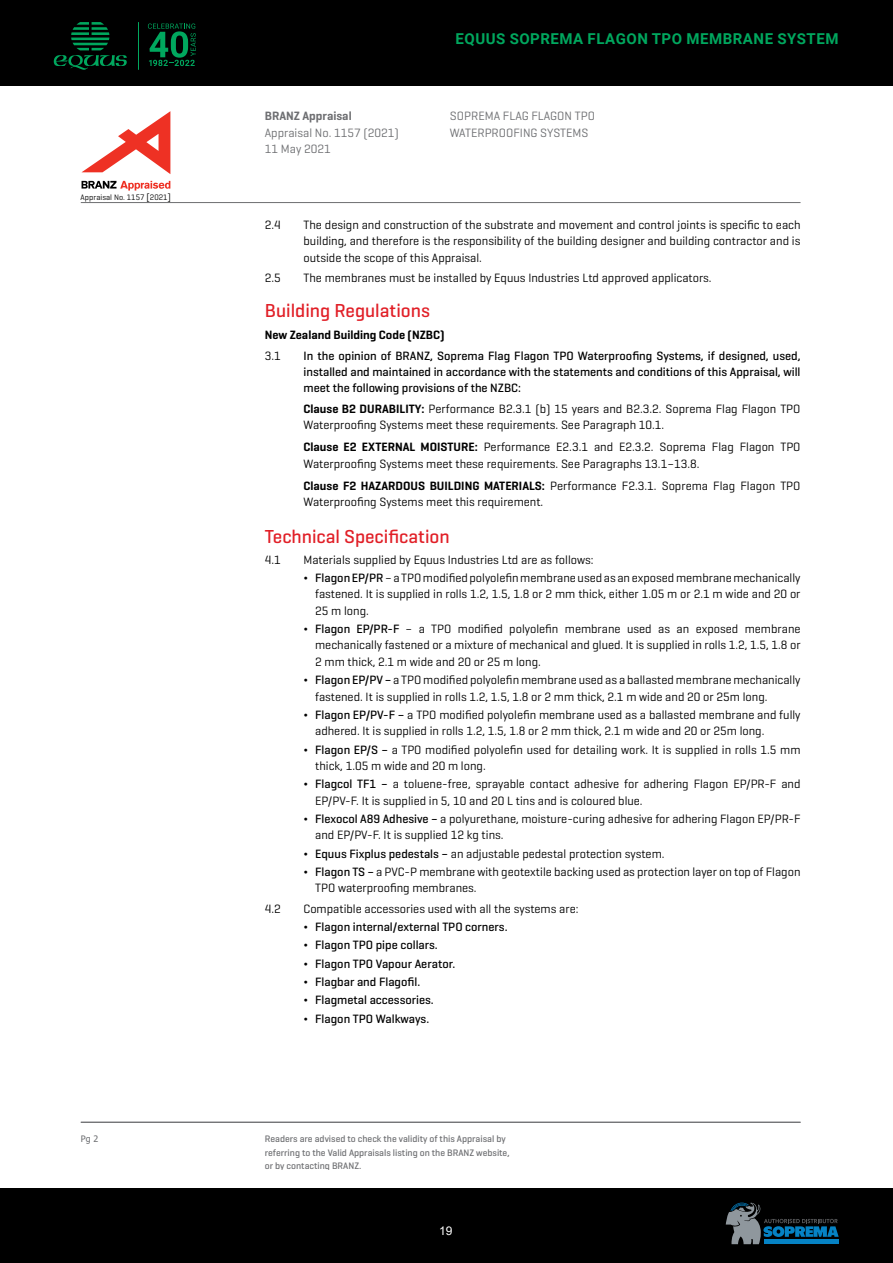
<style>
.page{position:relative;width:893px;height:1263px;background:#fff}
.page>*{position:absolute;margin:0;border:0;box-sizing:border-box;transform-origin:0 0}
.t1{font:500 19.05px "Geogrotesque";color:#e11f27}
.t2{font:700 15px "Roboto";letter-spacing:.035em;color:#00a75e}
.t3{font:12.3px/16.4px "Geogrotesque";color:#000}
.t4{font:500 12.3px/18.3px "Geogrotesque";color:#000;text-align:justify}
.t5{font:12.3px/16.4px "Geogrotesque";color:#6d6e71}
.t6{font:600 12.3px "Geogrotesque";color:#000}
.t7{font:600 12.3px "Geogrotesque";color:#6d6e71}
.t8{font:12px "Arial";color:#fff}
.t9{font:500 9.6px/13.6px "Geogrotesque";color:#6d6e71}
.t10{font:8.85px "Tahoma";color:#6d6e71}
.t11{font:8.1px "Geogrotesque";letter-spacing:.005em;color:#000}
.s1{font-size:9.45px}
.s2{font-weight:600}
.s3{font-weight:500}
</style>
<div class="page">
<div style="left:0;top:0;width:893px;height:85px;background:#000"></div>
<svg style="left:54px;top:22px;width:73px;height:48px"></svg>
<hr style="left:138px;top:22px;width:1px;height:48px;background:#00a75e">
<svg style="left:148px;top:24px;width:48px;height:42px"></svg>
<div style="left:0;top:1188px;width:893px;height:75px;background:#000"></div>
<svg style="left:726px;top:1203px;width:113px;height:41px"></svg>
<hr style="left:81px;top:202px;width:719px;height:1px;background:#6d6e71">
<svg style="left:81px;top:111px;width:89px;height:63px"></svg>
<svg style="left:82px;top:181px;width:88px;height:10px"></svg>
<hr style="left:81px;top:1122px;width:719px;height:1px;background:#6d6e71">
<p class="t11" style="left:81px;top:192px;width:92px">Appraisal No. 1157 <span class="s1">[</span>2021<span class="s1">]</span></p>
<p class="t10" style="left:81px;top:1132px;width:19px">Pg 2</p>
<p class="t7" style="left:265px;top:109px;width:88px">BRANZ Appraisal</p>
<p class="t5" style="left:265px;top:124px;width:136px">Appraisal No. 1157 (2021)<br>11 May 2021</p>
<p class="t2" style="left:456px;top:29px;width:384px">EQUUS SOPREMA FLAGON TPO MEMBRANE SYSTEM</p>
<p class="t5" style="left:450px;top:108px;width:147px">SOPREMA FLAG FLAGON TPO<br>WATERPROOFING SYSTEMS</p>
<p class="t3" style="left:265px;top:216px;width:18px">2.4</p>
<p class="t3" style="left:304px;top:216px;width:498px;text-align:justify">The design and construction of the substrate and movement and control joints is specific to each building, and therefore is the responsibility of the building designer and building contractor and is outside the scope of this Appraisal.</p>
<p class="t3" style="left:265px;top:269px;width:18px">2.5</p>
<p class="t3" style="left:304px;top:269px;width:410px">The membranes must be installed by Equus Industries Ltd approved applicators.</p>
<h1 class="t1" style="left:265px;top:299px;width:167px">Building Regulations</h1>
<p class="t6" style="left:265px;top:327px;width:181px">New Zealand Building Code (NZBC)</p>
<p class="t3" style="left:265px;top:347px;width:18px">3.1</p>
<p class="t4" style="left:304px;top:347px;width:499px;line-height:16.4px">In the opinion of BRANZ, Soprema Flag Flagon TPO Waterproofing Systems, if designed, used, installed and maintained in accordance with the statements and conditions of this Appraisal, will meet the following provisions of the NZBC:</p>
<p class="t3" style="left:304px;top:400px;width:498px"><span class="s2">Clause B2 DURABILITY:</span> Performance B2.3.1 (b) 15 years and B2.3.2. Soprema Flag Flagon TPO<br>Waterproofing Systems meet these requirements. See Paragraph 10.1.</p>
<p class="t3" style="left:304px;top:438px;width:498px"><span class="s2">Clause E2 EXTERNAL MOISTURE:</span> Performance E2.3.1 and E2.3.2. Soprema Flag Flagon TPO<br>Waterproofing Systems meet these requirements. See Paragraphs 13.1–13.8.</p>
<p class="t3" style="left:304px;top:477px;width:498px"><span class="s2">Clause F2 HAZARDOUS BUILDING MATERIALS:</span> Performance F2.3.1. Soprema Flag Flagon TPO<br>Waterproofing Systems meet this requirement.</p>
<h1 class="t1" style="left:265px;top:525px;width:186px">Technical Specification</h1>
<p class="t3" style="left:265px;top:551px;width:18px">4.1</p>
<p class="t3" style="left:304px;top:550px;width:498px;line-height:18.3px">Materials supplied by Equus Industries Ltd are as follows:<br><span class="s3">¬ Flagon EP/PR</span> – a TPO modified polyolefin membrane used as an exposed membrane mechanically</p>
<p class="t3" style="left:315px;top:586px;width:487px">fastened. It is supplied in rolls 1.2, 1.5, 1.8 or 2 mm thick, either 1.05 m or 2.1 m wide and 20 or<br>25 m long.</p>
<p class="t3" style="left:315px;top:620px;width:487px;text-align:justify;text-indent:-12px"><span class="s3">¬ Flagon EP/PR-F</span> – a TPO modified polyolefin membrane used as an exposed membrane mechanically fastened or a mixture of mechanical and glued. It is supplied in rolls 1.2, 1.5, 1.8 or 2 mm thick, 2.1 m wide and 20 or 25 m long.</p>
<p class="t3" style="left:315px;top:671px;width:487px;text-indent:-12px"><span class="s3">¬ Flagon EP/PV –</span> a TPO modified polyolefin membrane used as a ballasted membrane mechanically fastened. It is supplied in rolls 1.2, 1.5, 1.8 or 2 mm thick, 2.1 m wide and 20 or 25m long.</p>
<p class="t3" style="left:315px;top:706px;width:487px;text-indent:-12px"><span class="s3">¬ Flagon EP/PV-F –</span> a TPO modified polyolefin membrane used as a ballasted membrane and fully adhered. It is supplied in rolls 1.2, 1.5, 1.8 or 2 mm thick, 2.1 m wide and 20 or 25m long.</p>
<p class="t3" style="left:315px;top:741px;width:487px;text-indent:-12px"><span class="s3">¬ Flagon EP/S –</span> a TPO modified polyolefin used for detailing work. It is supplied in rolls 1.5 mm thick, 1.05 m wide and 20 m long.</p>
<p class="t3" style="left:315px;top:775px;width:487px;text-indent:-12px"><span class="s3">¬ Flagcol TF1 –</span> a toluene-free, sprayable contact adhesive for adhering Flagon EP/PR-F and<br>EP/PV-F. It is supplied in 5, 10 and 20 L tins and is coloured blue.</p>
<p class="t3" style="left:315px;top:810px;width:487px;text-indent:-12px"><span class="s3">¬ Flexocol A89 Adhesive –</span> a polyurethane, moisture-curing adhesive for adhering Flagon EP/PR-F and EP/PV-F. It is supplied 12 kg tins.</p>
<p class="t3" style="left:304px;top:844px;width:498px;line-height:18.3px"><span class="s3">¬ Equus Fixplus pedestals –</span> an adjustable pedestal protection system.<br><span class="s3">¬ Flagon TS –</span> a PVC-P membrane with geotextile backing used as protection layer on top of Flagon</p>
<p class="t3" style="left:315px;top:880px;width:163px">TPO waterproofing membranes.</p>
<p class="t3" style="left:265px;top:900px;width:18px">4.2</p>
<p class="t3" style="left:304px;top:900px;width:276px">Compatible accessories used with all the systems are:</p>
<p class="t4" style="left:304px;top:917px;width:206px;text-align:left">¬ Flagon internal/external TPO corners. ¬ Flagon TPO pipe collars.<br>¬ Flagon TPO Vapour Aerator.<br>¬ Flagbar and Flagofil.<br>¬ Flagmetal accessories.<br>¬ Flagon TPO Walkways.</p>
<p class="t9" style="left:265px;top:1132px;width:246px">Readers are advised to check the validity of this Appraisal by referring to the Valid Appraisals listing on the BRANZ website, or by contacting BRANZ.</p>
<p class="t8" style="left:439px;top:1222px;width:15px">19</p>
</div>
